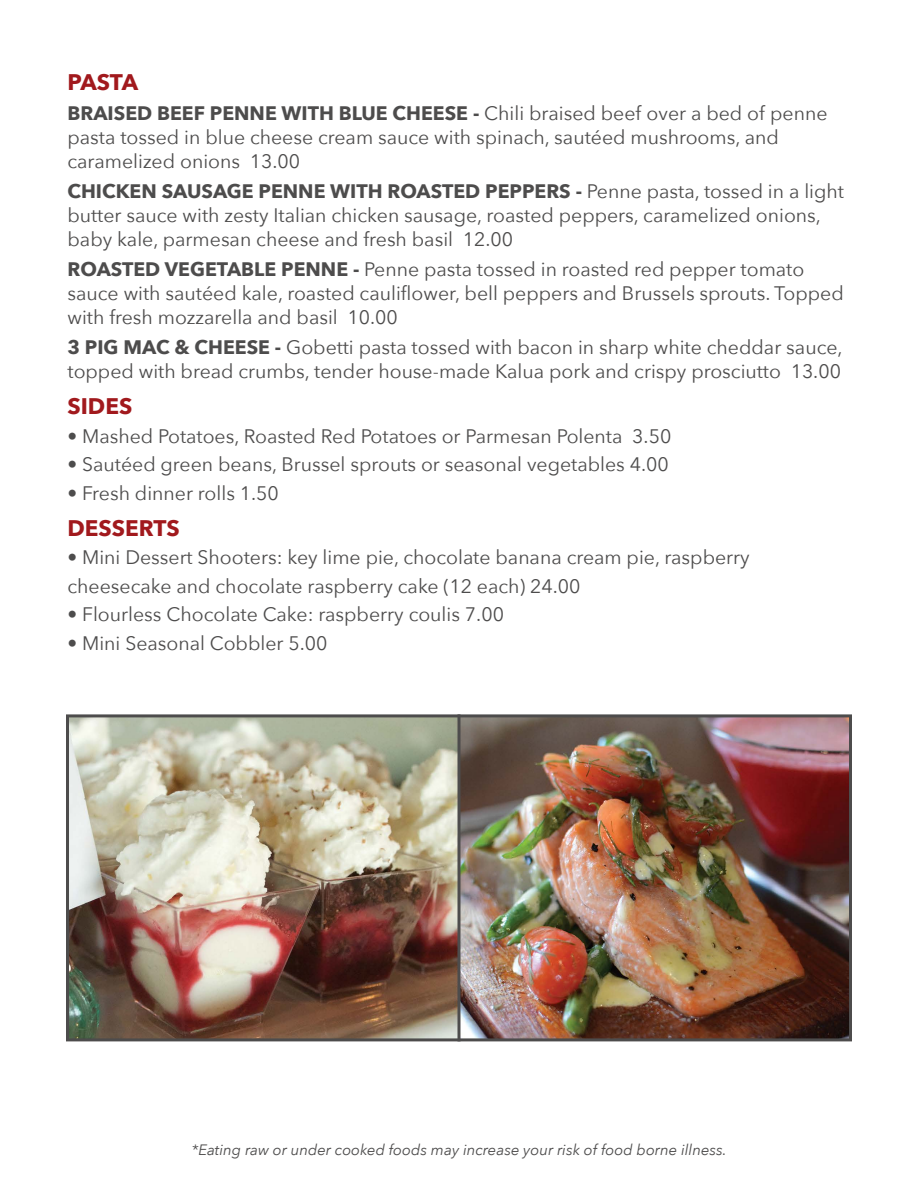
<style>
.page{position:relative;width:918px;height:1188px;background:#fff}
.page>*{position:absolute;margin:0;border:0;box-sizing:border-box;transform-origin:0 0}
.t1{font:700 22.5px "Avenir Next";color:#a1191d}
.t2{font:19.5px/24px "Avenir Next";color:#4d4c4c}
.t3{font:italic 15px "Avenir Next";color:#4d4c4c}
.s1{font-weight:700}
</style>
<div class="page">
<img style="left:70px;top:718px;width:778px;height:319px">
<div style="left:66px;top:714px;width:786px;height:327px;border:3px solid #4d4c4c"></div>
<hr style="left:458px;top:714px;width:2px;height:327px;background:#4d4c4c">
<p class="t1" style="left:68px;top:63px;width:72px">PASTA</p>
<p class="t2" style="left:68px;top:100px;width:762px"><span class="s1">BRAISED BEEF PENNE WITH BLUE CHEESE -</span> Chili braised beef over a bed of penne pasta tossed in blue cheese cream sauce with spinach, sautéed mushrooms, and caramelized onions 13.00</p>
<p class="t2" style="left:68px;top:178px;width:778px"><span class="s1">CHICKEN SAUSAGE PENNE WITH ROASTED PEPPERS -</span> Penne pasta, tossed in a light butter sauce with zesty Italian chicken sausage, roasted peppers, caramelized onions, baby kale, parmesan cheese and fresh basil 12.00</p>
<p class="t2" style="left:68px;top:256px;width:778px"><span class="s1">ROASTED VEGETABLE PENNE -</span> Penne pasta tossed in roasted red pepper tomato sauce with sautéed kale, roasted cauliflower, bell peppers and Brussels sprouts. Topped with fresh mozzarella and basil 10.00</p>
<p class="t2" style="left:68px;top:334px;width:777px"><span class="s1">3 PIG MAC &amp; CHEESE -</span> Gobetti pasta tossed with bacon in sharp white cheddar sauce, topped with bread crumbs, tender house-made Kalua pork and crispy prosciutto 13.00</p>
<p class="t1" style="left:68px;top:387px;width:66px">SIDES</p>
<p class="t2" style="left:68px;top:423px;width:605px">• Mashed Potatoes, Roasted Red Potatoes or Parmesan Polenta 3.50</p>
<p class="t2" style="left:68px;top:451px;width:603px">• Sautéed green beans, Brussel sprouts or seasonal vegetables 4.00</p>
<p class="t2" style="left:68px;top:480px;width:213px">• Fresh dinner rolls 1.50</p>
<p class="t1" style="left:68px;top:508px;width:114px">DESSERTS</p>
<p class="t2" style="left:68px;top:542px;width:684px;line-height:28.5px">• Mini Dessert Shooters: key lime pie, chocolate banana cream pie, raspberry cheesecake and chocolate raspberry cake (12 each) 24.00</p>
<p class="t2" style="left:68px;top:601px;width:438px">• Flourless Chocolate Cake: raspberry coulis 7.00</p>
<p class="t2" style="left:68px;top:630px;width:261px">• Mini Seasonal Cobbler 5.00</p>
<p class="t3" style="left:192px;top:1137px;width:537px">*Eating raw or under cooked foods may increase your risk of food borne illness.</p>
</div>
